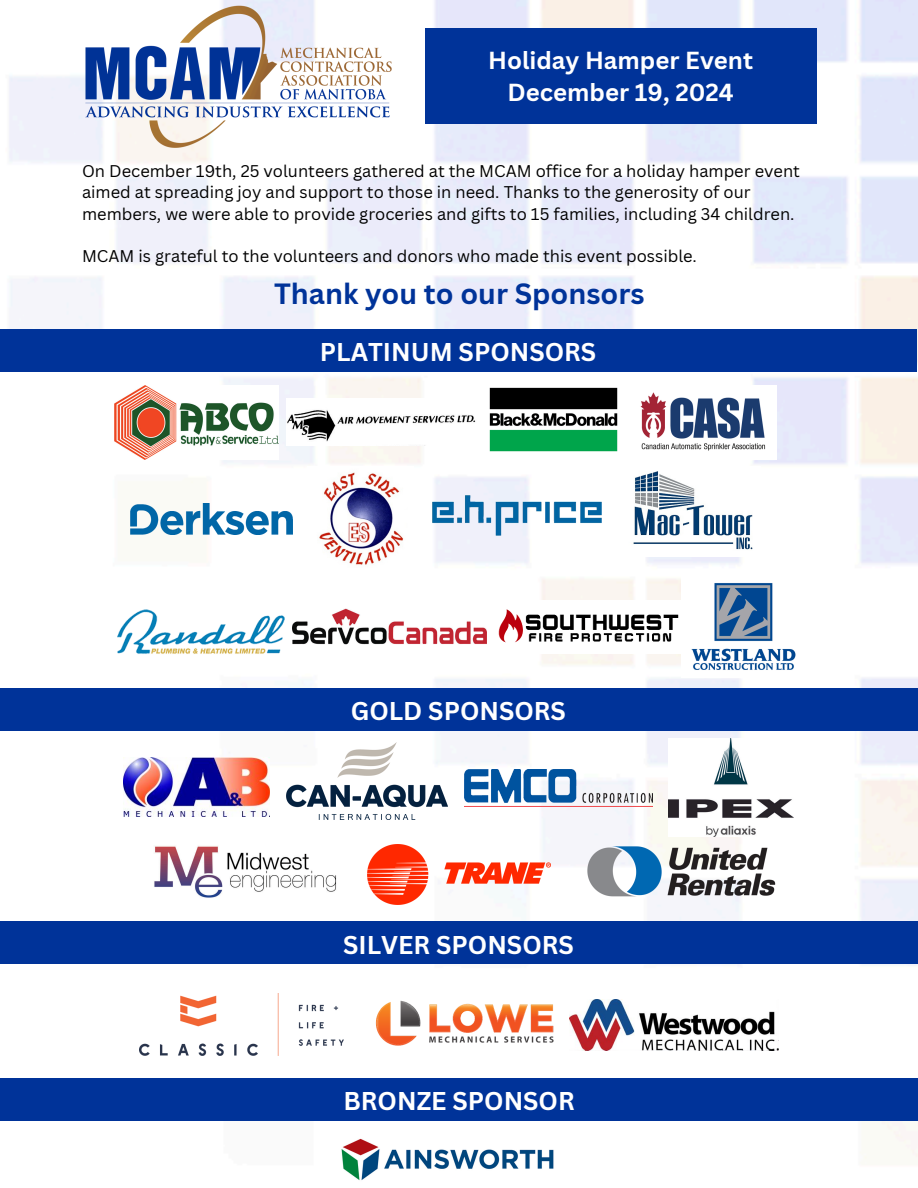
<style>
.page{position:relative;width:918px;height:1188px;background:#fff}
.page>*{position:absolute;margin:0;border:0;box-sizing:border-box;transform-origin:0 0}
.t1{font:700 28.5px "Canva Sans";color:#039}
.t2{font:700 25.05px "Canva Sans";color:#fff}
.t3{font:700 24px/32.7px "Canva Sans";color:#fff;text-align:center}
.t4{font:16.5px/21.3px "Canva Sans";color:#000}
</style>
<div class="page">
<img style="left:0;top:0;width:918px;height:1159px">
<img style="left:82px;top:0;width:313px;height:156px">
<div style="left:425px;top:29px;width:391px;height:95px;background:#039"></div>
<img style="left:669px;top:738px;width:125px;height:98px">
<img style="left:113px;top:605px;width:178px;height:55px">
<img style="left:287px;top:742px;width:160px;height:78px">
<img style="left:368px;top:991px;width:194px;height:64px">
<img style="left:131px;top:503px;width:162px;height:32px">
<img style="left:115px;top:385px;width:163px;height:75px">
<img style="left:681px;top:575px;width:124px;height:103px">
<img style="left:570px;top:1000px;width:209px;height:50px">
<img style="left:631px;top:385px;width:146px;height:74px">
<img style="left:491px;top:600px;width:194px;height:53px">
<img style="left:329px;top:1129px;width:236px;height:51px">
<img style="left:140px;top:994px;width:203px;height:62px">
<img style="left:464px;top:769px;width:188px;height:37px">
<img style="left:150px;top:844px;width:190px;height:60px">
<img style="left:124px;top:758px;width:146px;height:58px">
<img style="left:586px;top:844px;width:190px;height:54px">
<img style="left:433px;top:496px;width:168px;height:39px">
<img style="left:367px;top:844px;width:183px;height:61px">
<img style="left:293px;top:608px;width:193px;height:36px">
<img style="left:308px;top:466px;width:105px;height:109px">
<img style="left:620px;top:466px;width:141px;height:90px">
<img style="left:287px;top:399px;width:192px;height:46px">
<img style="left:487px;top:385px;width:133px;height:69px">
<div style="left:0;top:1078px;width:918px;height:43px;background:#039"></div>
<div style="left:0;top:922px;width:918px;height:42px;background:#039"></div>
<div style="left:0;top:688px;width:918px;height:43px;background:#039"></div>
<div style="left:0;top:329px;width:917px;height:43px;background:#039"></div>
<p class="t3" style="left:488px;top:43px;width:266px">Holiday Hamper Event<br>December 19, 2024</p>
<h3 class="t4" style="left:82px;top:160px;width:719px">On December 19th, 25 volunteers gathered at the MCAM office for a holiday hamper event aimed at spreading joy and support to those in need. Thanks to the generosity of our members, we were able to provide groceries and gifts to 15 families, including 34 children.</h3>
<p class="t4" style="left:82px;top:245px;width:616px">MCAM is grateful to the volunteers and donors who made this event possible.</p>
<p class="t1" style="left:274px;top:273px;width:372px">Thank you to our Sponsors</p>
<p class="t2" style="left:320px;top:334px;width:278px">PLATINUM SPONSORS</p>
<p class="t2" style="left:351px;top:693px;width:217px">GOLD SPONSORS</p>
<h2 class="t2" style="left:343px;top:927px;width:232px">SILVER SPONSORS</h2>
<h1 class="t2" style="left:343px;top:1084px;width:233px">BRONZE SPONSOR</h1>
</div>
